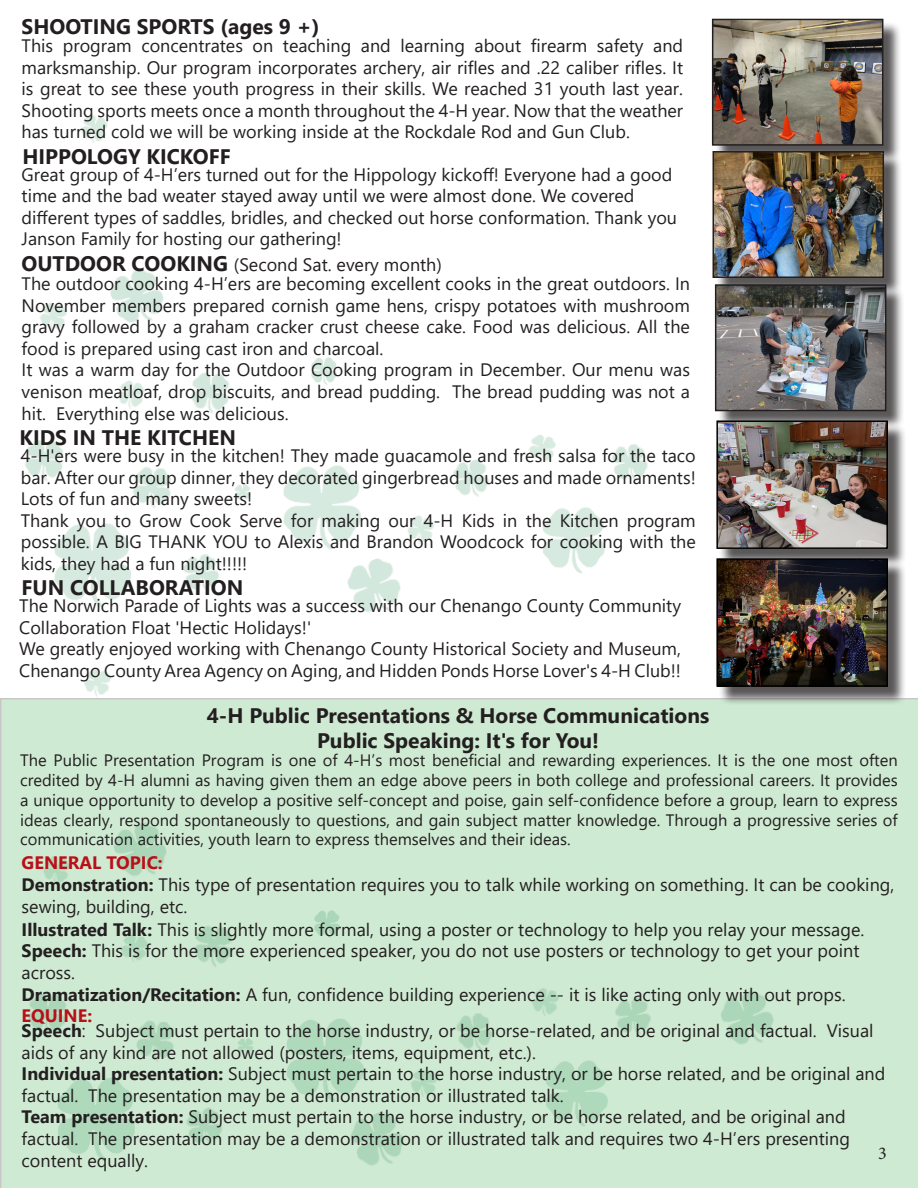
<style>
.page{position:relative;width:918px;height:1188px;background:#fff}
.page>*{position:absolute;margin:0;border:0;box-sizing:border-box;transform-origin:0 0}
.t1{font:700 21px "Segoe UI";color:#231f20}
.t2{font:18px/21.6px "Segoe UI";color:#231f20}
.t3{font:700 18px "Segoe UI";color:#b90f18}
.t4{font:18px "Minion Pro";color:#231f20}
.t5{font:16.5px/19.8px "Segoe UI";color:#231f20;text-align:justify}
.s1{font-weight:700;font-size:21px}
.s2{font-weight:700}
</style>
<div class="page">
<div style="left:0;top:698px;width:918px;height:490px;background:#cfead2"></div>
<img style="left:26px;top:992px;width:44px;height:44px">
<img style="left:40px;top:854px;width:33px;height:33px">
<img style="left:544px;top:1061px;width:66px;height:66px">
<img style="left:54px;top:1077px;width:84px;height:84px">
<img style="left:283px;top:1019px;width:84px;height:84px">
<img style="left:134px;top:1019px;width:44px;height:44px">
<img style="left:408px;top:1067px;width:33px;height:33px">
<img style="left:192px;top:924px;width:44px;height:45px">
<img style="left:118px;top:932px;width:33px;height:33px">
<img style="left:81px;top:668px;width:33px;height:31px">
<img style="left:529px;top:986px;width:33px;height:33px">
<img style="left:184px;top:1106px;width:43px;height:42px">
<img style="left:612px;top:995px;width:43px;height:43px">
<img style="left:454px;top:1011px;width:43px;height:43px">
<img style="left:238px;top:1038px;width:16px;height:16px">
<img style="left:716px;top:986px;width:67px;height:67px">
<img style="left:109px;top:817px;width:67px;height:68px">
<img style="left:346px;top:1107px;width:67px;height:67px">
<img style="left:313px;top:911px;width:27px;height:27px">
<img style="left:25px;top:440px;width:38px;height:41px">
<img style="left:39px;top:303px;width:28px;height:28px">
<img style="left:543px;top:507px;width:62px;height:67px">
<img style="left:54px;top:524px;width:77px;height:83px">
<img style="left:283px;top:466px;width:78px;height:83px">
<img style="left:133px;top:467px;width:38px;height:41px">
<img style="left:407px;top:515px;width:27px;height:29px">
<img style="left:191px;top:373px;width:38px;height:41px">
<img style="left:118px;top:381px;width:27px;height:28px">
<img style="left:81px;top:115px;width:27px;height:28px">
<img style="left:528px;top:435px;width:28px;height:28px">
<img style="left:183px;top:554px;width:36px;height:37px">
<img style="left:612px;top:444px;width:36px;height:37px">
<img style="left:453px;top:459px;width:36px;height:38px">
<img style="left:235px;top:485px;width:15px;height:15px">
<img style="left:110px;top:269px;width:53px;height:54px">
<img style="left:347px;top:558px;width:54px;height:54px">
<img style="left:311px;top:358px;width:26px;height:27px">
<div style="left:714px;top:21px;width:188px;height:143px;background:#231f20;opacity:.75"></div>
<img style="left:715px;top:22px;width:165px;height:121px">
<div style="left:712px;top:19px;width:171px;height:127px;border:2px solid #231f20"></div>
<div style="left:717px;top:287px;width:188px;height:143px;background:#231f20;opacity:.75"></div>
<img style="left:718px;top:296px;width:165px;height:112px">
<div style="left:715px;top:284px;width:171px;height:127px;border:2px solid #231f20"></div>
<div style="left:719px;top:423px;width:188px;height:144px;background:#231f20;opacity:.75"></div>
<img style="left:719px;top:423px;width:166px;height:123px">
<div style="left:716px;top:420px;width:172px;height:129px;border:2px solid #000"></div>
<div style="left:719px;top:561px;width:188px;height:144px;background:#231f20;opacity:.75"></div>
<img style="left:719px;top:561px;width:166px;height:123px">
<div style="left:716px;top:558px;width:172px;height:129px;border:2px solid #000"></div>
<div style="left:715px;top:153px;width:188px;height:143px;background:#231f20;opacity:.75"></div>
<img style="left:716px;top:154px;width:165px;height:121px">
<div style="left:713px;top:151px;width:171px;height:127px;border:2px solid #231f20"></div>
<p class="t1" style="left:22px;top:7px;width:299px">SHOOTING SPORTS (ages 9 +)</p>
<p class="t2" style="left:22px;top:33px;width:663px;text-align:justify">This program concentrates on teaching and learning about firearm safety and marksmanship. Our program incorporates archery, air rifles and .22 caliber rifles. It is great to see these youth progress in their skills. We reached 31 youth last year.<br>Shooting sports meets once a month throughout the 4-H year. Now that the weather has turned cold we will be working inside at the Rockdale Rod and Gun Club.</p>
<p class="t1" style="left:22px;top:137px;width:210px">HIPPOLOGY KICKOFF</p>
<p class="t2" style="left:22px;top:162px;width:657px">Great group of 4-H’ers turned out for the Hippology kickoff! Everyone had a good time and the bad weater stayed away until we were almost done. We covered different types of saddles, bridles, and checked out horse conformation. Thank you Janson Family for hosting our gathering!</p>
<p class="t2" style="left:21px;top:253px;width:422px"><span class="s1">OUTDOOR COOKING</span> (Second Sat. every month)</p>
<p class="t2" style="left:22px;top:271px;width:670px;text-align:justify">The outdoor cooking 4-H’ers are becoming excellent cooks in the great outdoors. In November members prepared cornish game hens, crispy potatoes with mushroom gravy followed by a graham cracker crust cheese cake. Food was delicious. All the food is prepared using cast iron and charcoal.</p>
<p class="t2" style="left:22px;top:358px;width:670px;text-align:justify">It was a warm day for the Outdoor Cooking program in December. Our menu was venison meatloaf, drop biscuits, and bread pudding. The bread pudding was not a hit. Everything else was delicious.</p>
<p class="t1" style="left:19px;top:417px;width:218px">KIDS IN THE KITCHEN</p>
<p class="t2" style="left:21px;top:443px;width:677px;text-align:justify">4-H'ers were busy in the kitchen! They made guacamole and fresh salsa for the taco bar. After our group dinner, they decorated gingerbread houses and made ornaments!<br>Lots of fun and many sweets!</p>
<p class="t2" style="left:21px;top:508px;width:677px;text-align:justify">Thank you to Grow Cook Serve for making our 4-H Kids in the Kitchen program possible. A BIG THANK YOU to Alexis and Brandon Woodcock for cooking with the kids, they had a fun night!!!!!</p>
<p class="t1" style="left:22px;top:568px;width:223px">FUN COLLABORATION</p>
<p class="t2" style="left:19px;top:593px;width:663px">The Norwich Parade of Lights was a success with our Chenango County Community<br>Collaboration Float 'Hectic Holidays!'</p>
<p class="t2" style="left:19px;top:637px;width:663px">We greatly enjoyed working with Chenango County Historical Society and Museum,<br>Chenango County Area Agency on Aging, and Hidden Ponds Horse Lover's 4-H Club!!</p>
<p class="t1" style="left:207px;top:695px;width:504px">4-H Public Presentations &amp; Horse Communications</p>
<p class="t1" style="left:317px;top:721px;width:284px">Public Speaking: It's for You!</p>
<p class="t5" style="left:20px;top:749px;width:879px">The Public Presentation Program is one of 4-H’s most beneficial and rewarding experiences. It is the one most often credited by 4-H alumni as having given them an edge above peers in both college and professional careers. It provides a unique opportunity to develop a positive self-concept and poise, gain self-confidence before a group, learn to express ideas clearly, respond spontaneously to questions, and gain subject matter knowledge. Through a progressive series of communication activities, youth learn to express themselves and their ideas.</p>
<p class="t3" style="left:22px;top:846px;width:143px">GENERAL TOPIC:</p>
<p class="t2" style="left:22px;top:872px;width:874px"><span class="s2">Demonstration:</span> This type of presentation requires you to talk while working on something. It can be cooking, sewing, building, etc.</p>
<p class="t2" style="left:22px;top:917px;width:844px"><span class="s2">Illustrated Talk:</span> This is slightly more formal, using a poster or technology to help you relay your message.</p>
<p class="t2" style="left:22px;top:939px;width:839px"><span class="s2">Speech:</span> This is for the more experienced speaker, you do not use posters or technology to get your point across.</p>
<p class="t2" style="left:22px;top:982px;width:825px"><span class="s2">Dramatization/Recitation:</span> A fun, confidence building experience -- it is like acting only with out props.</p>
<p class="t3" style="left:22px;top:999px;width:72px">EQUINE:</p>
<p class="t2" style="left:22px;top:1018px;width:853px"><span class="s2">Speech</span>: Subject must pertain to the horse industry, or be horse-related, and be original and factual. Visual aids of any kind are not allowed (posters, items, equipment, etc.).</p>
<p class="t2" style="left:22px;top:1061px;width:865px"><span class="s2">Individual presentation:</span> Subject must pertain to the horse industry, or be horse related, and be original and factual. The presentation may be a demonstration or illustrated talk.</p>
<p class="t2" style="left:22px;top:1105px;width:830px"><span class="s2">Team presentation:</span> Subject must pertain to the horse industry, or be horse related, and be original and factual. The presentation may be a demonstration or illustrated talk and requires two 4-H’ers presenting content equally.</p>
<p class="t4" style="left:878px;top:1141px;width:10px">3</p>
</div>
